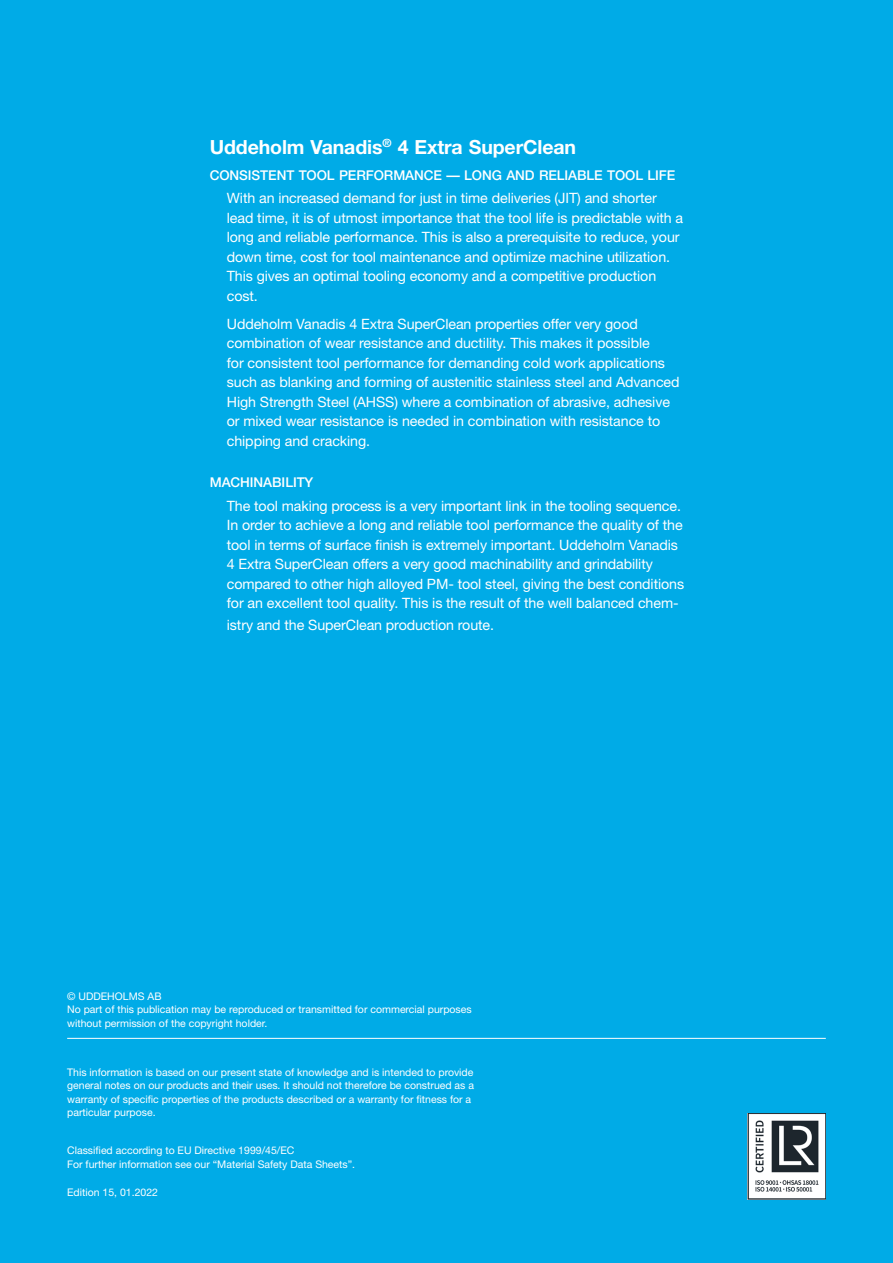
<style>
.page{position:relative;width:893px;height:1263px;background:#00abe7}
.page>*{position:absolute;margin:0;border:0;box-sizing:border-box;transform-origin:0 0}
.t1{font:700 19.5px "Helvetica Neue";letter-spacing:-.005em;color:#fff}
.t2{font:14.25px/19.5px "Helvetica Neue";letter-spacing:-.005em;color:#fff}
.t3{font:500 13.5px "Helvetica Neue";letter-spacing:-.005em;color:#fff}
.t4{font:10.5px/13.5px "Helvetica Neue";color:#fff}
</style>
<div class="page">
<hr style="left:67px;top:1038px;width:759px;height:1px;background:#fff">
<img style="left:748px;top:1113px;width:78px;height:86px">
<h1 class="t1" style="left:210px;top:135px;width:368px">Uddeholm Vanadis<sup>®</sup> 4 Extra SuperClean</h1>
<p class="t3" style="left:210px;top:167px;width:467px">CONSISTENT TOOL PERFORMANCE — LONG AND RELIABLE TOOL LIFE</p>
<p class="t2" style="left:227px;top:188px;width:458px">With an increased demand for just in time deliveries (JIT) and shorter lead time, it is of utmost importance that the tool life is predictable with a long and reliable performance. This is also a prerequisite to reduce, your down time, cost for tool maintenance and optimize machine utilization.<br>This gives an optimal tooling economy and a competitive production cost.</p>
<p class="t2" style="left:227px;top:314px;width:454px">Uddeholm Vanadis 4 Extra SuperClean properties offer very good combination of wear resistance and ductility. This makes it possible<br>for consistent tool performance for demanding cold work applications such as blanking and forming of austenitic stainless steel and Advanced High Strength Steel (AHSS) where a combination of abrasive, adhesive or mixed wear resistance is needed in combination with resistance to chipping and cracking.</p>
<p class="t3" style="left:210px;top:474px;width:105px">MACHINABILITY</p>
<p class="t2" style="left:227px;top:495px;width:459px">The tool making process is a very important link in the tooling sequence.<br>In order to achieve a long and reliable tool performance the quality of the tool in terms of surface finish is extremely important. Uddeholm Vanadis 4 Extra SuperClean offers a very good machinability and grindability compared to other high alloyed PM- tool steel, giving the best conditions for an excellent tool quality. This is the result of the well balanced chem-</p>
<p class="t2" style="left:227px;top:615px;width:269px">istry and the SuperClean production route.</p>
<p class="t4" style="left:67px;top:989px;width:406px">© UDDEHOLMS AB<br>No part of this publication may be reproduced or transmitted for commercial purposes without permission of the copyright holder.</p>
<p class="t4" style="left:67px;top:1065px;width:408px">This information is based on our present state of knowledge and is intended to provide general notes on our products and their uses. It should not therefore be construed as a warranty of specific properties of the products described or a warranty for fitness for a particular purpose.</p>
<p class="t4" style="left:67px;top:1144px;width:290px">Classified according to EU Directive 1999/45/EC<br>For further information see our “Material Safety Data Sheets”.</p>
<p class="t4" style="left:67px;top:1185px;width:92px">Edition 15, 01.2022</p>
</div>
